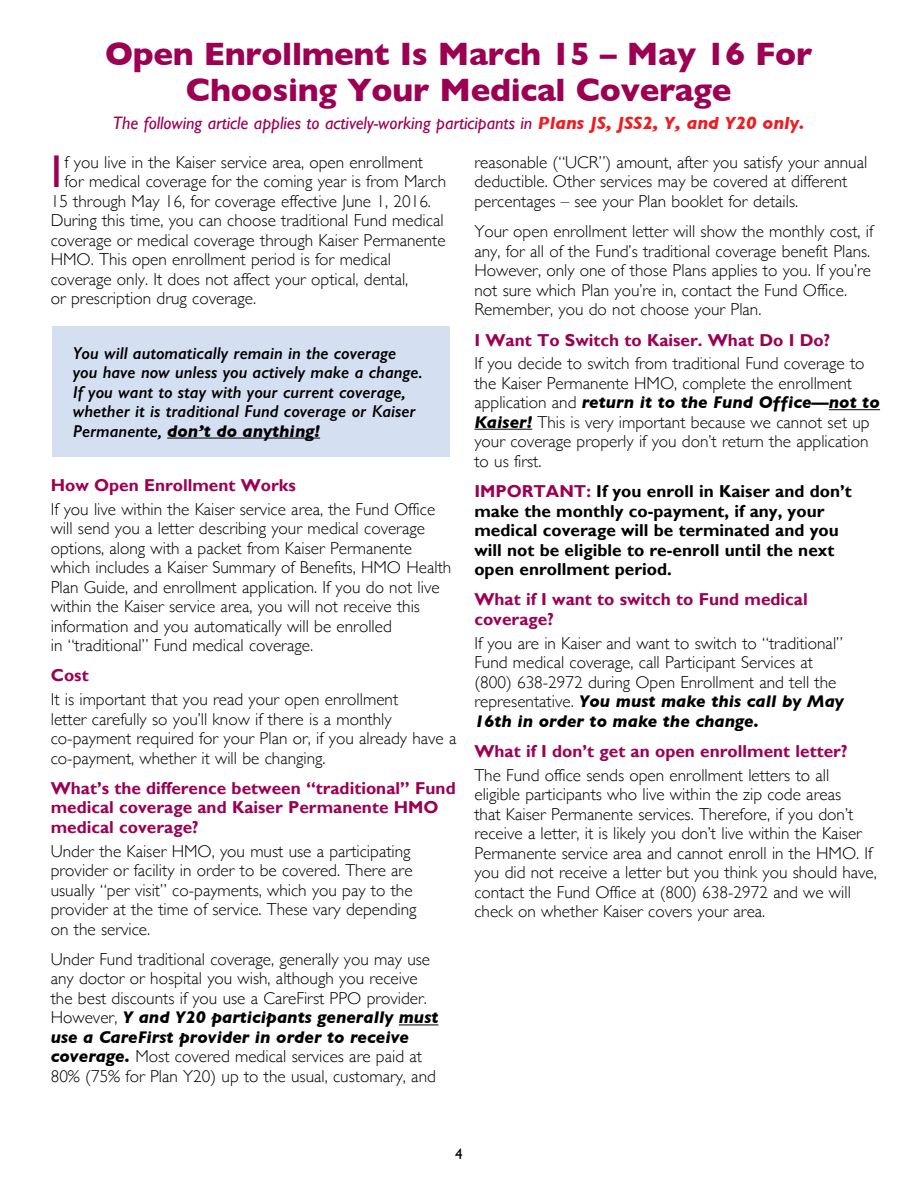
<style>
.page{position:relative;width:918px;height:1188px;background:#fff}
.page>*{position:absolute;margin:0;border:0;box-sizing:border-box;transform-origin:0 0}
.t1{font:45.9px "Gill Sans";color:#9c0052}
.t2{font:700 33px/36px "Gill Sans";letter-spacing:-.01em;color:#9c0052;text-align:center}
.t3{font:italic 18px "Gill Sans";color:#9c0052}
.t4{font:300 17.25px/19.5px "Gill Sans";color:#000}
.t5{font:700 17.25px/19.5px "Gill Sans";color:#9c0052}
.t6{font:italic 600 17.25px/19.5px "Gill Sans";color:#000}
.t7{font:700 17.25px/19.5px "Gill Sans";color:#000}
.t8{font:15px "Gill Sans";color:#000}
.s1{font-weight:700;color:#ed1d24}
.s2{font-weight:700}
.s3{font-weight:700;font-style:italic}
.s4{color:#9c0052}
</style>
<div class="page">
<hr style="left:399px;top:1025px;width:40px;height:1px;background:#000">
<hr style="left:829px;top:409px;width:51px;height:1px;background:#000">
<hr style="left:474px;top:429px;width:58px;height:1px;background:#000">
<div style="left:52px;top:326px;width:398px;height:131px;background:#d4dff2"></div>
<hr style="left:167px;top:438px;width:153px;height:1px;background:#000">
<h2 class="t2" style="left:105px;top:35px;width:709px">Open Enrollment Is March 15 – May 16 For<br>Choosing Your Medical Coverage</h2>
<p class="t3" style="left:113px;top:112px;width:693px">The following article applies to actively-working participants in <span class="s1">Plans JS, JSS2, Y, and Y20 only.</span></p>
<h1 class="t1" style="left:51px;top:145px;width:13px">I</h1>
<p class="t4" style="left:65px;top:152px;width:360px">f you live in the Kaiser service area, open enrollment</p>
<p class="t4" style="left:65px;top:171px;width:383px">for medical coverage for the coming year is from March</p>
<p class="t4" style="left:51px;top:191px;width:382px">15 through May 16, for coverage effective June 1, 2016.</p>
<p class="t4" style="left:51px;top:210px;width:394px">During this time, you can choose traditional Fund medical</p>
<p class="t4" style="left:51px;top:230px;width:396px">coverage or medical coverage through Kaiser Permanente</p>
<p class="t4" style="left:51px;top:249px;width:342px">HMO. This open enrollment period is for medical</p>
<p class="t4" style="left:51px;top:269px;width:359px">coverage only. It does not affect your optical, dental,</p>
<p class="t4" style="left:51px;top:288px;width:207px">or prescription drug coverage.</p>
<p class="t6" style="left:73px;top:343px;width:351px">You will automatically remain in the coverage you have now unless you actively make a change.<br>If you want to stay with your current coverage, whether it is traditional Fund coverage or Kaiser Permanente, <span class="s2">don’t do anything!</span></p>
<p class="t5" style="left:51px;top:476px;width:247px">How Open Enrollment Works</p>
<p class="t4" style="left:51px;top:498px;width:402px">If you live within the Kaiser service area, the Fund Office will send you a letter describing your medical coverage options, along with a packet from Kaiser Permanente which includes a Kaiser Summary of Benefits, HMO Health Plan Guide, and enrollment application. If you do not live within the Kaiser service area, you will not receive this information and you automatically will be enrolled<br>in “traditional” Fund medical coverage.</p>
<p class="t5" style="left:51px;top:666px;width:39px">Cost</p>
<p class="t4" style="left:51px;top:689px;width:407px">It is important that you read your open enrollment<br>letter carefully so you’ll know if there is a monthly co-payment required for your Plan or, if you already have a co-payment, whether it will be changing.</p>
<p class="t5" style="left:51px;top:779px;width:407px">What’s the difference between “traditional” Fund medical coverage and Kaiser Permanente HMO medical coverage?</p>
<p class="t4" style="left:51px;top:841px;width:367px">Under the Kaiser HMO, you must use a participating provider or facility in order to be covered. There are usually “per visit” co-payments, which you pay to the provider at the time of service. These vary depending on the service.</p>
<p class="t4" style="left:51px;top:949px;width:389px">Under Fund traditional coverage, generally you may use any doctor or hospital you wish, although you receive the best discounts if you use a CareFirst PPO provider.<br>However, <span class="s3">Y and Y20 participants generally must use a CareFirst provider in order to receive coverage.</span> Most covered medical services are paid at 80% (75% for Plan Y20) up to the usual, customary, and</p>
<p class="t4" style="left:474px;top:152px;width:394px">reasonable (“UCR”) amount, after you satisfy your annual deductible. Other services may be covered at different percentages – see your Plan booklet for details.</p>
<p class="t4" style="left:474px;top:221px;width:400px">Your open enrollment letter will show the monthly cost, if any, for all of the Fund’s traditional coverage benefit Plans.<br>However, only one of those Plans applies to you. If you’re not sure which Plan you’re in, contact the Fund Office.<br>Remember, you do not choose your Plan.</p>
<p class="t5" style="left:474px;top:330px;width:357px">I Want To Switch to Kaiser. What Do I Do?</p>
<p class="t4" style="left:474px;top:353px;width:407px">If you decide to switch from traditional Fund coverage to the Kaiser Permanente HMO, complete the enrollment application and <span class="s3">return it to the Fund Office—not to Kaiser!</span> This is very important because we cannot set up your coverage properly if you don’t return the application to us first.</p>
<p class="t7" style="left:474px;top:482px;width:379px"><span class="s4">IMPORTANT:</span> If you enroll in Kaiser and don’t make the monthly co-payment, if any, your medical coverage will be terminated and you will not be eligible to re-enroll until the next open enrollment period.</p>
<p class="t5" style="left:474px;top:590px;width:335px">What if I want to switch to Fund medical coverage?</p>
<p class="t4" style="left:474px;top:633px;width:371px">If you are in Kaiser and want to switch to “traditional” Fund medical coverage, call Participant Services at (800) 638-2972 during Open Enrollment and tell the representative. <span class="s3">You must make this call by May 16th in order to make the change.</span></p>
<p class="t5" style="left:474px;top:742px;width:375px">What if I don’t get an open enrollment letter?</p>
<p class="t4" style="left:474px;top:765px;width:404px">The Fund office sends open enrollment letters to all eligible participants who live within the zip code areas<br>that Kaiser Permanente services. Therefore, if you don’t receive a letter, it is likely you don’t live within the Kaiser Permanente service area and cannot enroll in the HMO. If you did not receive a letter but you think you should have, contact the Fund Office at (800) 638-2972 and we will check on whether Kaiser covers your area.</p>
<p class="t8" style="left:455px;top:1145px;width:9px">4</p>
</div>
